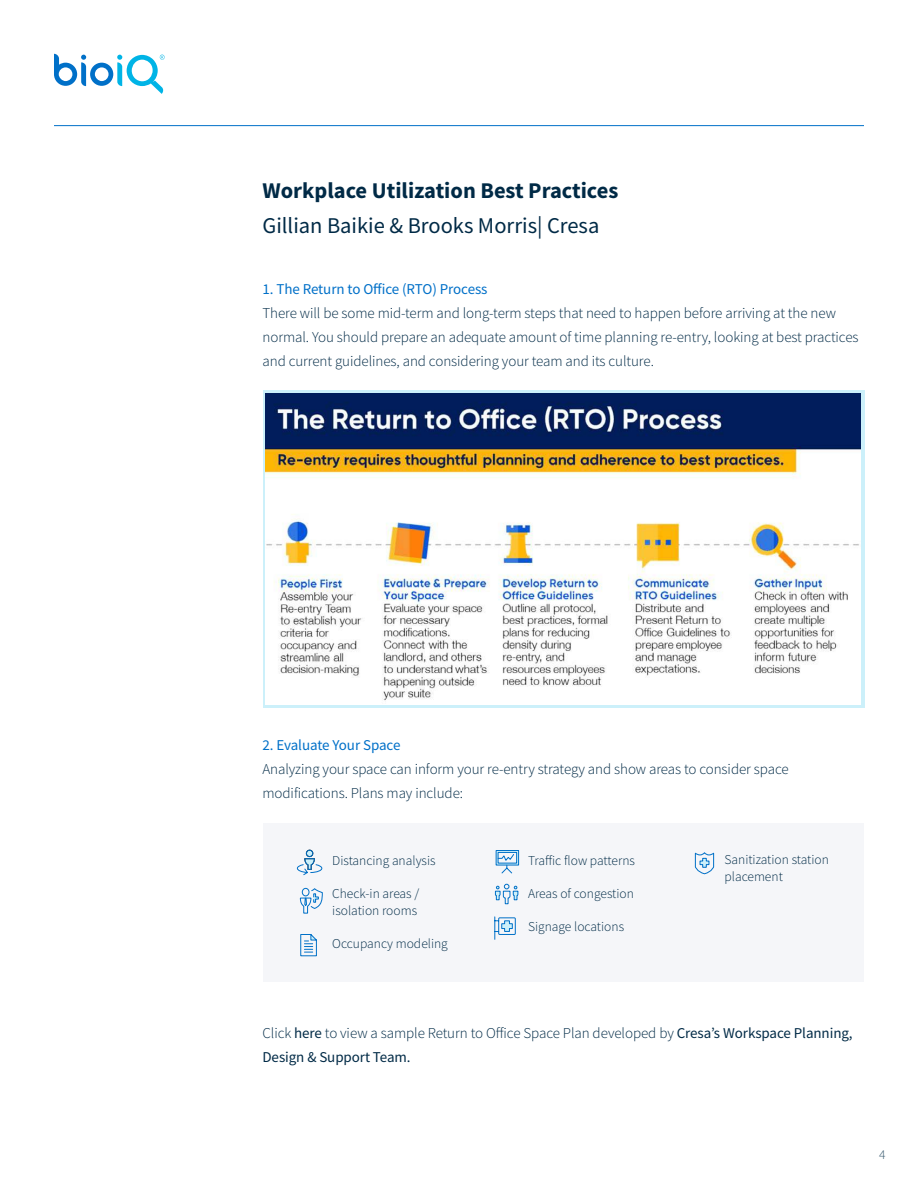
<style>
.page{position:relative;width:918px;height:1188px;background:#fff}
.page>*{position:absolute;margin:0;border:0;box-sizing:border-box;transform-origin:0 0}
.t1{font:700 22.5px "Source Sans Pro";color:#002a46}
.t2{font:22.5px "Source Sans Pro";color:#002a46}
.t3{font:300 15px/24px "Source Sans Pro";letter-spacing:-.005em;color:#002a46}
.t4{font:15px "Source Sans Pro";letter-spacing:-.005em;color:#0070c8}
.t5{font:300 13.5px/16.5px "Source Sans Pro";color:#002a46}
.t6{font:300 13.5px "Source Sans Pro";color:#33556b}
.s1{font-weight:400}
</style>
<div class="page">
<div style="left:263px;top:823px;width:600px;height:159px;background:#f5f6f9"></div>
<svg style="left:263px;top:390px;width:601px;height:318px;fill:#ccf0fa"></svg>
<svg style="left:54px;top:54px;width:111px;height:40px"></svg>
<hr style="left:54px;top:125px;width:810px;height:1px;background:#0070c8">
<img style="left:266px;top:393px;width:594px;height:311px">
<svg style="left:297px;top:849px;width:26px;height:27px"></svg>
<svg style="left:300px;top:888px;width:23px;height:26px"></svg>
<svg style="left:300px;top:934px;width:17px;height:23px"></svg>
<svg style="left:495px;top:850px;width:24px;height:24px"></svg>
<svg style="left:495px;top:884px;width:24px;height:21px"></svg>
<svg style="left:494px;top:916px;width:22px;height:24px"></svg>
<svg style="left:695px;top:852px;width:19px;height:23px"></svg>
<h1 class="t1" style="left:262px;top:182px;width:357px">Workplace Utilization Best Practices</h1>
<h1 class="t2" style="left:262px;top:216px;width:338px">Gillian Baikie &amp; Brooks Morris| Cresa</h1>
<p class="t4" style="left:262px;top:283px;width:227px">1. The Return to Office (RTO) Process</p>
<p class="t3" style="left:262px;top:302px;width:598px">There will be some mid-term and long-term steps that need to happen before arriving at the new normal. You should prepare an adequate amount of time planning re-entry, looking at best practices and current guidelines, and considering your team and its culture.</p>
<p class="t4" style="left:262px;top:739px;width:139px">2. Evaluate Your Space</p>
<p class="t3" style="left:262px;top:758px;width:528px">Analyzing your space can inform your re-entry strategy and show areas to consider space modifications. Plans may include:</p>
<p class="t5" style="left:332px;top:854px;width:105px">Distancing analysis</p>
<p class="t5" style="left:332px;top:886px;width:89px">Check-in areas / isolation rooms</p>
<p class="t5" style="left:332px;top:936px;width:117px">Occupancy modeling</p>
<p class="t5" style="left:528px;top:854px;width:109px">Traffic flow patterns</p>
<p class="t5" style="left:528px;top:886px;width:107px">Areas of congestion</p>
<p class="t5" style="left:528px;top:920px;width:98px">Signage locations</p>
<p class="t5" style="left:724px;top:853px;width:106px">Sanitization station placement</p>
<p class="t3" style="left:262px;top:1022px;width:592px">Click <span class="s1">here</span> to view a sample Return to Office Space Plan developed by <span class="s1">Cresa’s Workspace Planning,<br>Design &amp; Support Team.</span></p>
<p class="t6" style="left:879px;top:1149px;width:8px">4</p>
</div>
